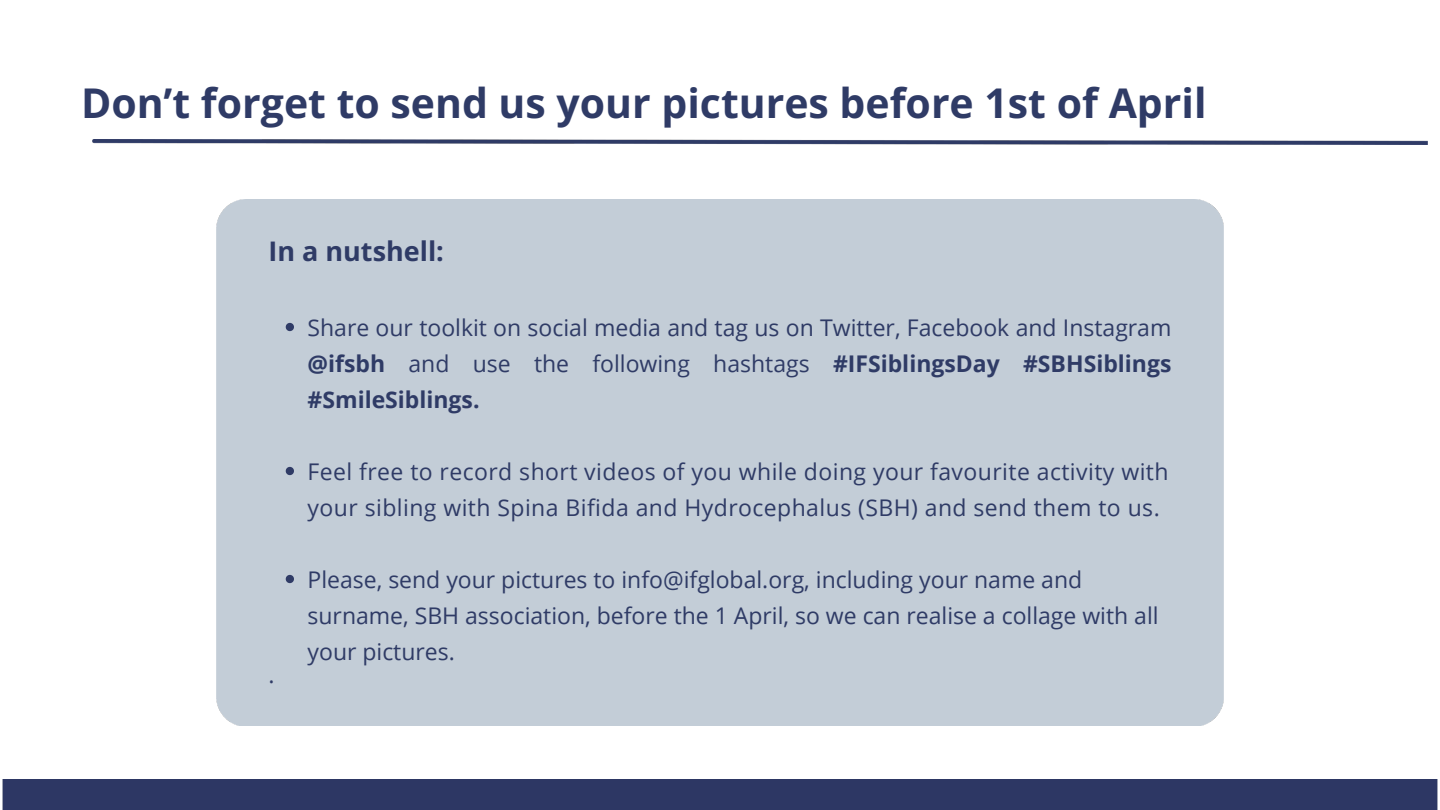
<style>
.page{position:relative;width:1440px;height:810px;background:#fff}
.page>*{position:absolute;margin:0;border:0;box-sizing:border-box;transform-origin:0 0}
.t1{font:700 41px "Open Sans";color:#2f3b66}
.t2{font:700 27px "Open Sans";color:#2f3b66}
.t3{font:23px/36px "Open Sans";color:#2f3b66;text-align:justify}
.t4{font:23px/36px "Open Sans";letter-spacing:.02em;color:#2f3b66}
.s1{font-weight:700}
</style>
<div class="page">
<div style="left:2px;top:779px;width:1436px;height:31px;background:#2d3764"></div>
<img style="left:92px;top:140px;width:1336px;height:5px">
<svg style="left:286px;top:323px;width:8px;height:8px"></svg>
<svg style="left:286px;top:467px;width:8px;height:8px"></svg>
<svg style="left:286px;top:575px;width:8px;height:8px"></svg>
<h1 class="t1" style="left:81px;top:75px;width:1127px">Don’t forget to send us your pictures before 1st of April</h1>
<p class="t2" style="left:268px;top:232px;width:177px">In a nutshell:</p>
<p class="t3" style="left:308px;top:309px;width:865px">Share our toolkit on social media and tag us on Twitter, Facebook and Instagram <span class="s1">@ifsbh</span> and use the following hashtags <span class="s1">#IFSiblingsDay #SBHSiblings #SmileSiblings.</span></p>
<p class="t4" style="left:308px;top:453px;width:863px">Feel free to record short videos of you while doing your favourite activity with your sibling with Spina Bifida and Hydrocephalus (SBH) and send them to us.</p>
<p class="t3" style="left:268px;top:656px;width:8px">.</p>
<p class="t3" style="left:308px;top:561px;width:853px;text-align:left">Please, send your pictures to info@ifglobal.org, including your name and surname, SBH association, before the 1 April, so we can realise a collage with all your pictures.</p>
</div>
